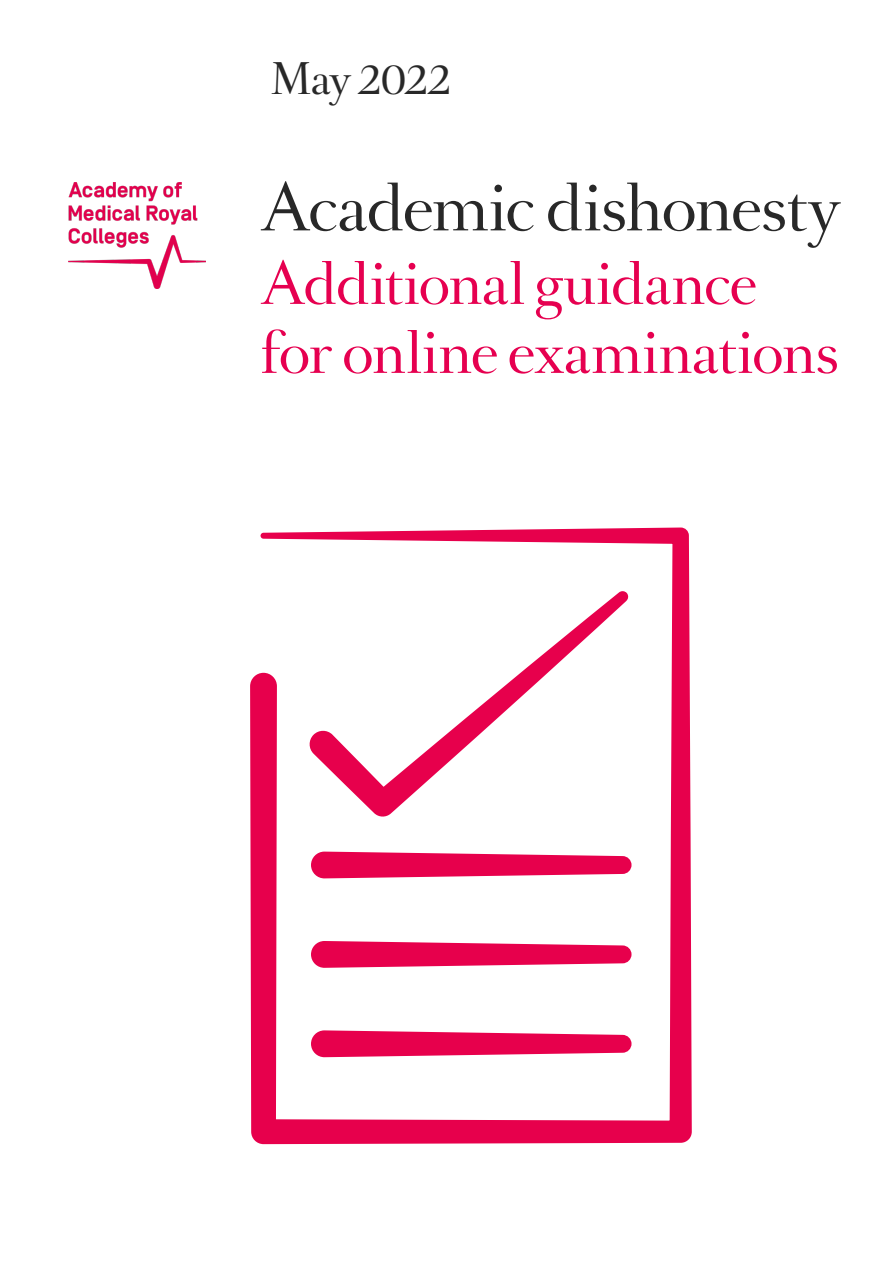
<style>
.page{position:relative;width:893px;height:1263px;background:#fff}
.page>*{position:absolute;margin:0;border:0;box-sizing:border-box;transform-origin:0 0}
.t1{font:58.5px "Romain BP Headline";letter-spacing:-.025em;color:#282828}
.t2{font:52.5px/69px "Romain BP Headline";letter-spacing:-.005em;color:#e60050}
.t3{font:39px "Romain BP Headline";letter-spacing:-.02em;color:#282828}
</style>
<div class="page">
<img style="left:68px;top:182px;width:138px;height:106px">
<svg style="left:250px;top:527px;width:442px;height:617px"></svg>
<svg style="left:311px;top:1030px;width:320px;height:27px;background:#eb2e6c"></svg>
<svg style="left:311px;top:941px;width:320px;height:27px;background:#eb2e6c"></svg>
<svg style="left:311px;top:851px;width:320px;height:27px"></svg>
<svg style="left:308px;top:590px;width:321px;height:228px"></svg>
<p class="t3" style="left:270px;top:57px;width:182px">May 2022</p>
<p class="t1" style="left:261px;top:176px;width:581px">Academic dishonesty</p>
<p class="t2" style="left:261px;top:251px;width:580px">Additional guidance for online examinations</p>
</div>
